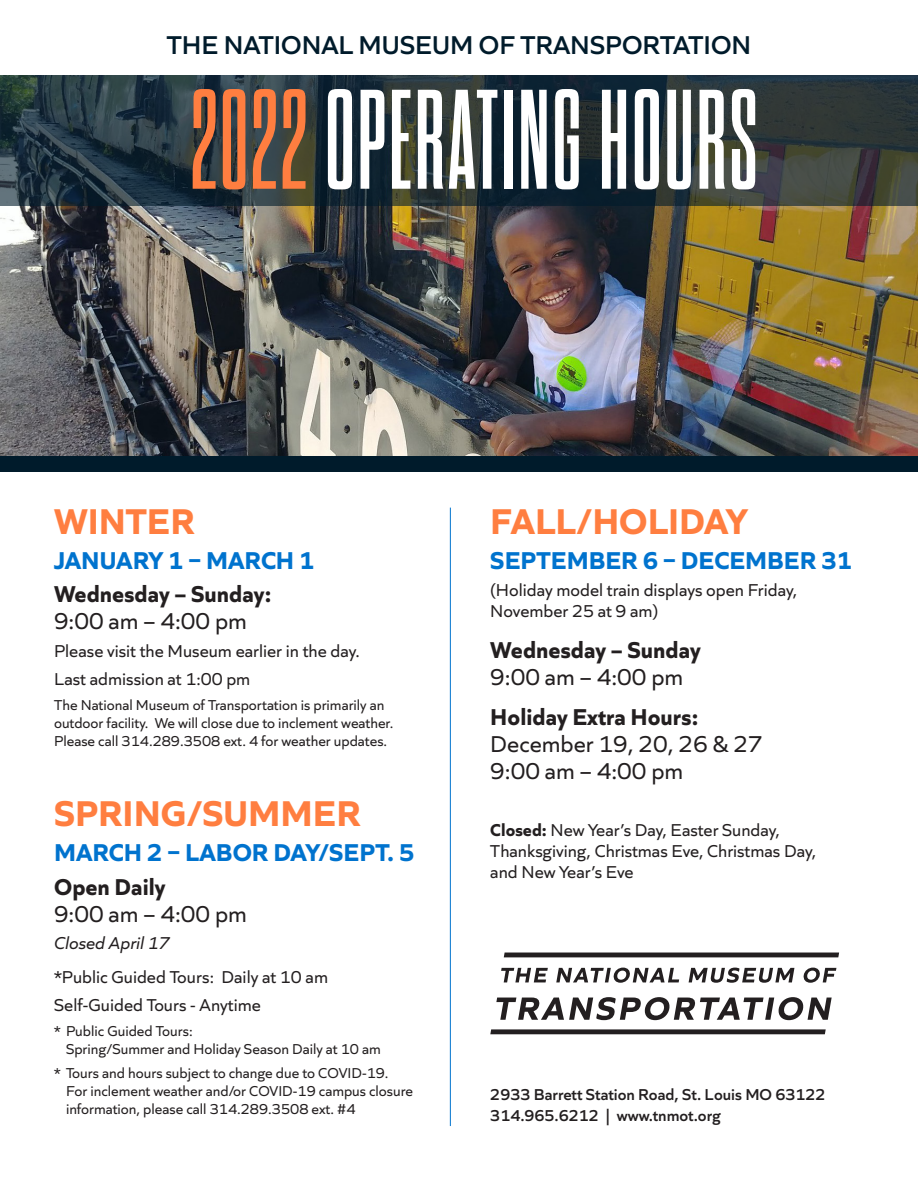
<style>
.page{position:relative;width:918px;height:1188px;background:#fff}
.page>*{position:absolute;margin:0;border:0;box-sizing:border-box;transform-origin:0 0}
.t1{font:700 141.45px "Dharma Gothic C";letter-spacing:.025em;color:#fff}
.Season{font:700 37.5px "Quiet Sans";color:#ff7e40}
.t2{font:600 27px "Quiet Sans";color:#001b2b}
.Date{font:700 25.5px "Quiet Sans";color:#0073ce}
.time{font:24px/27px "Quiet Sans";color:#231f20}
.Day{font:700 24px "Quiet Sans";color:#231f20}
.sub_text{font:18px/21px "Quiet Sans";color:#231f20}
.time-2{font:italic 18px "Quiet Sans";color:#231f20}
.t3{font:600 16.5px "Quiet Sans";color:#231f20}
.sub_text-2{font:15px/18px "Quiet Sans";color:#231f20}
.s1{color:#ff7e40}
.s2{font-weight:700}
</style>
<div class="page">
<img style="left:0;top:206px;width:918px;height:250px">
<svg style="left:0;top:76px;width:918px;height:130px;background:#273539"></svg>
<div style="left:0;top:456px;width:918px;height:15px;background:#001b2b"></div>
<hr style="left:450px;top:508px;width:1px;height:618px;background:#0073ce">
<svg style="left:501px;top:968px;width:47px;height:14px"></svg>
<svg style="left:556px;top:968px;width:123px;height:15px"></svg>
<svg style="left:689px;top:968px;width:105px;height:15px"></svg>
<svg style="left:803px;top:968px;width:33px;height:15px"></svg>
<svg style="left:496px;top:997px;width:336px;height:23px"></svg>
<svg style="left:490px;top:1029px;width:336px;height:5px;background:#363233"></svg>
<svg style="left:504px;top:953px;width:335px;height:4px"></svg>
<p class="t2" style="left:167px;top:25px;width:586px">THE NATIONAL MUSEUM OF TRANSPORTATION</p>
<p class="t1" style="left:191px;top:76px;width:568px"><span class="s1">2022</span> OPERATING HOURS</p>
<p class="Season" style="left:54px;top:492px;width:142px">WINTER</p>
<p class="Date" style="left:54px;top:540px;width:262px">JANUARY 1 – MARCH 1</p>
<p class="Day" style="left:54px;top:576px;width:219px">Wednesday – Sunday:</p>
<p class="time" style="left:54px;top:606px;width:194px">9:00 am – 4:00 pm</p>
<p class="sub_text" style="left:54px;top:639px;width:307px">Please visit the Museum earlier in the day.</p>
<p class="sub_text" style="left:54px;top:667px;width:198px">Last admission at 1:00 pm</p>
<p class="sub_text-2" style="left:54px;top:694px;width:341px">The National Museum of Transportation is primarily an outdoor facility. We will close due to inclement weather.<br>Please call 314.289.3508 ext. 4 for weather updates.</p>
<p class="Season" style="left:54px;top:785px;width:308px">SPRING/SUMMER</p>
<p class="Date" style="left:54px;top:833px;width:362px">MARCH 2 – LABOR DAY/SEPT. 5</p>
<p class="Day" style="left:54px;top:868px;width:113px">Open Daily</p>
<p class="time" style="left:54px;top:898px;width:194px">9:00 am – 4:00 pm</p>
<p class="time-2" style="left:54px;top:929px;width:117px">Closed April 17</p>
<p class="sub_text" style="left:54px;top:965px;width:276px">*Public Guided Tours: Daily at 10 am</p>
<p class="sub_text" style="left:54px;top:993px;width:208px">Self-Guided Tours - Anytime</p>
<p class="sub_text-2" style="left:66px;top:1021px;width:316px;text-indent:-12px">* Public Guided Tours:<br>Spring/Summer and Holiday Season Daily at 10 am</p>
<p class="sub_text-2" style="left:66px;top:1063px;width:349px;text-indent:-12px">* Tours and hours subject to change due to COVID-19.<br>For inclement weather and/or COVID-19 campus closure information, please call 314.289.3508 ext. #4</p>
<p class="Season" style="left:490px;top:492px;width:259px">FALL/HOLIDAY</p>
<p class="Date" style="left:490px;top:540px;width:363px">SEPTEMBER 6 – DECEMBER 31</p>
<p class="sub_text" style="left:490px;top:578px;width:308px">(Holiday model train displays open Friday,<br>November 25 at 9 am)</p>
<p class="Day" style="left:490px;top:631px;width:212px">Wednesday – Sunday</p>
<p class="time" style="left:490px;top:662px;width:194px">9:00 am – 4:00 pm</p>
<p class="Day" style="left:490px;top:699px;width:210px">Holiday Extra Hours:</p>
<p class="time" style="left:490px;top:729px;width:274px">December 19, 20, 26 &amp; 27<br>9:00 am – 4:00 pm</p>
<p class="sub_text" style="left:490px;top:818px;width:327px"><span class="s2">Closed:</span> New Year’s Day, Easter Sunday,<br>Thanksgiving, Christmas Eve, Christmas Day, and New Year’s Eve</p>
<p class="t3" style="left:490px;top:1082px;width:337px">2933 Barrett Station Road, St. Louis MO 63122</p>
<p class="t3" style="left:490px;top:1103px;width:232px">314.965.6212 | www.tnmot.org</p>
</div>
